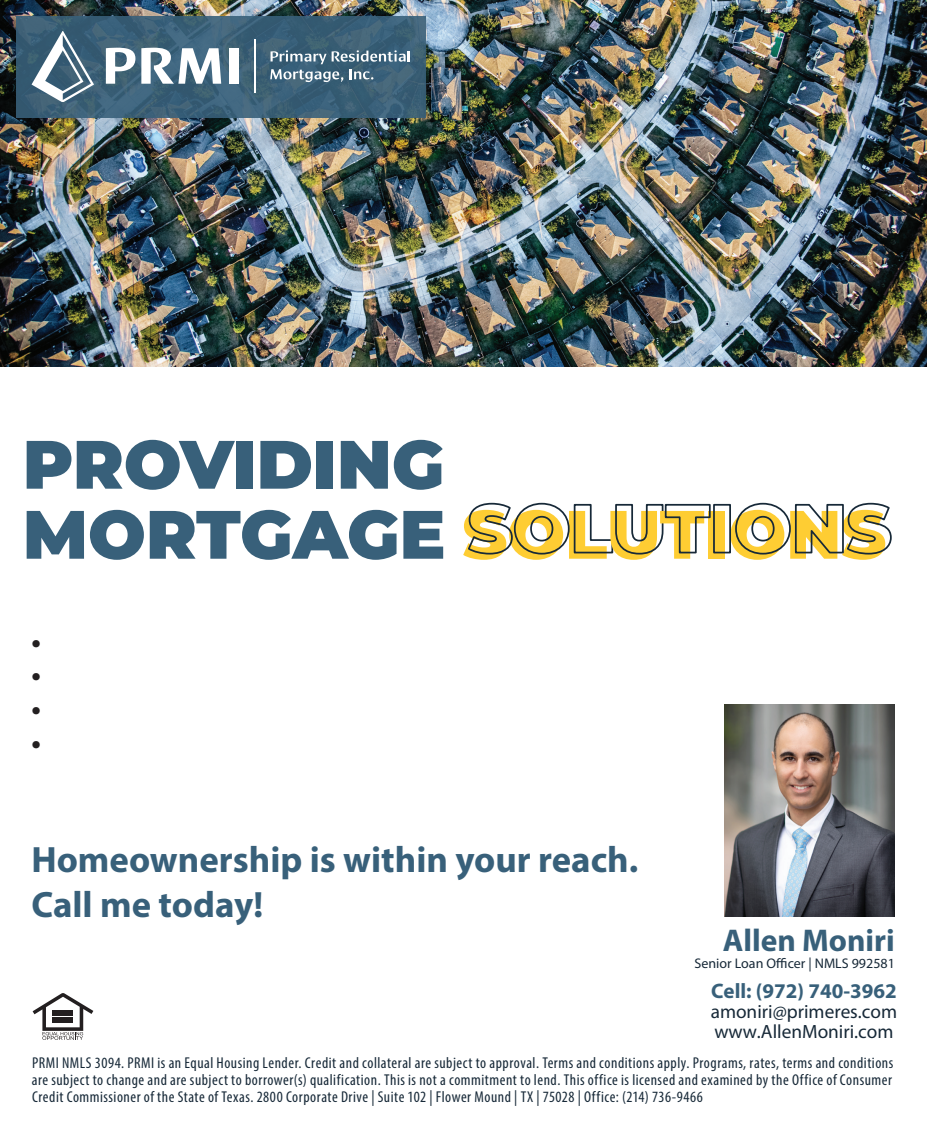
<style>
.page{position:relative;width:927px;height:1134px;background:#fff}
.page>*{position:absolute;margin:0;border:0;box-sizing:border-box;transform-origin:0 0}
.t1{font:900 68.25px/63.9px "Montserrat";color:#38607a}
.t2{font:700 36.75px/44.1px "Myriad Pro";color:#38607a}
.t3{font:700 31.5px "Myriad Pro";color:#38607a}
.t4{font:700 28px/33.6px "Myriad Pro";color:#231f20;text-align:justify}
.t5{font:700 21px "Myriad Pro";color:#38607a}
.t6{font:19.25px/19.4px "Myriad Pro";color:#172938}
.t7{font:condensed 15.75px/17.5px "Myriad Pro";letter-spacing:.03em;color:#172938;text-align:justify}
.t8{font:14px "Myriad Pro";color:#172938}
.s1{color:#172938}
</style>
<div class="page">
<img style="left:0;top:0;width:926px;height:366px">
<div style="left:16px;top:16px;width:409px;height:101px;background:#38607a"></div>
<svg style="left:33px;top:993px;width:60px;height:47px"></svg>
<hr style="left:254px;top:39px;width:2px;height:54px;background:#fff">
<svg style="left:106px;top:48px;width:29px;height:36px"></svg>
<svg style="left:141px;top:48px;width:80px;height:36px"></svg>
<div style="left:229px;top:48px;width:10px;height:36px;background:#fff"></div>
<svg style="left:270px;top:50px;width:140px;height:32px"></svg>
<svg style="left:32px;top:32px;width:62px;height:70px"></svg>
<img style="left:724px;top:704px;width:170px;height:213px">
<h1 class="t1" style="left:23px;top:428px;width:870px">PROVIDING<br>MORTGAGE <span class="s1">SOLUTIONS</span></h1>
<h3 class="t4" style="left:32px;top:624px;width:11px">• • • •</h3>
<h2 class="t2" style="left:32px;top:837px;width:608px">Homeownership is within your reach.<br>Call me today!</h2>
<h3 class="t3" style="left:722px;top:920px;width:173px">Allen Moniri</h3>
<p class="t8" style="left:694px;top:955px;width:202px">Senior Loan Officer | NMLS 992581</p>
<h3 class="t5" style="left:710px;top:977px;width:187px">Cell: (972) 740-3962</h3>
<p class="t6" style="left:710px;top:1002px;width:188px">amoniri@primeres.com www.AllenMoniri.com</p>
<p class="t7" style="left:32px;top:1053px;width:862px">PRMI NMLS 3094. PRMI is an Equal Housing Lender. Credit and collateral are subject to approval. Terms and conditions apply. Programs, rates, terms and conditions are subject to change and are subject to borrower(s) qualification. This is not a commitment to lend. This office is licensed and examined by the Office of Consumer Credit Commissioner of the State of Texas. 2800 Corporate Drive | Suite 102 | Flower Mound | TX | 75028 | Office: (214) 736-9466</p>
</div>
